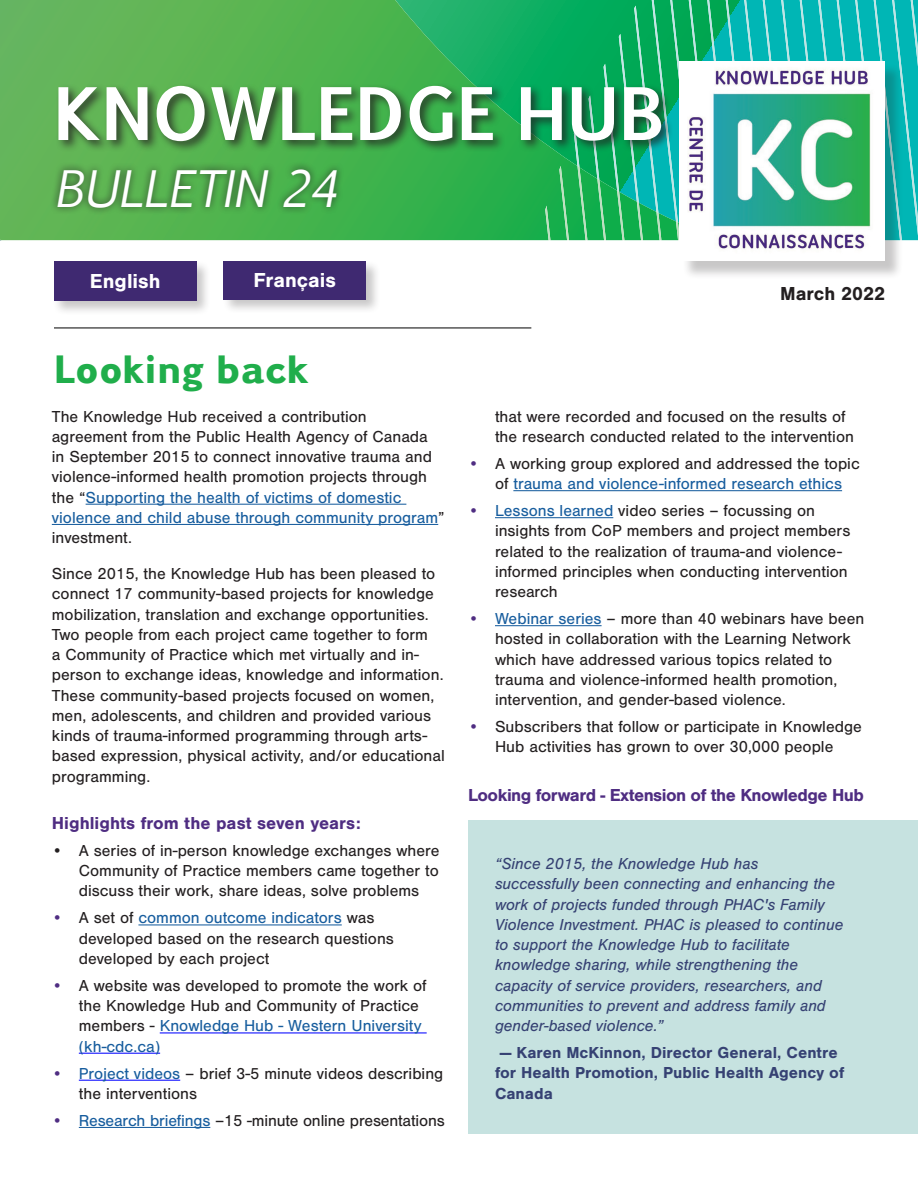
<style>
.page{position:relative;width:918px;height:1188px;background:#fff}
.page>*{position:absolute;margin:0;border:0;box-sizing:border-box;transform-origin:0 0}
.KH_Title{font:700 69px "Pigiarniq";color:#fff}
.Bulletin_number{font:italic 48px "Pigiarniq";color:#fff}
.t1{font:800 36px "Pigiarniq";color:#20ae4b}
.t2{font:700 21px "Nimbus San";color:#fff}
.t3{font:700 19.5px "Nimbus San";color:#231f20}
.t4{font:700 18px "Nimbus San";letter-spacing:-.025em;color:#4f2d82}
.t5{font:700 18px "Nimbus San";color:#4f2d82}
.t6{font:16.5px/20.2px "Nimbus San";color:#231f20}
.t7{font:italic 16.5px/20.2px "Nimbus San";color:#40296f}
.t8{font:700 16.5px/20.2px "Nimbus San";color:#40296f}
.s1{color:#175d9e}
.s2{font-weight:700;color:#4f2d82}
</style>
<div class="page">
<img style="left:0;top:0;width:536px;height:240px">
<svg style="left:536px;top:0;width:53px;height:240px;background:#14af5a"></svg>
<svg style="left:589px;top:0;width:329px;height:240px;background:#18b691"></svg>
<div style="left:682px;top:63px;width:222px;height:216px;background:#231f20;opacity:.25"></div>
<img style="left:680px;top:61px;width:205px;height:200px">
<div style="left:55px;top:83px;width:619px;height:71px;background:#231f20;opacity:.75"></div>
<div style="left:50px;top:161px;width:294px;height:54px;background:#231f20;opacity:.75"></div>
<hr style="left:54px;top:328px;width:477px;height:1px;background:#000">
<hr style="left:86px;top:504px;width:320px;height:1px;background:#175d9e">
<hr style="left:52px;top:524px;width:386px;height:1px;background:#175d9e">
<hr style="left:138px;top:924px;width:204px;height:1px;background:#175d9e">
<hr style="left:160px;top:1032px;width:267px;height:1px;background:#00f">
<hr style="left:79px;top:1053px;width:81px;height:1px;background:#00f">
<hr style="left:79px;top:1080px;width:101px;height:1px;background:#00f">
<hr style="left:79px;top:1127px;width:131px;height:1px;background:#175d9e">
<hr style="left:513px;top:490px;width:329px;height:1px;background:#175d9e">
<hr style="left:495px;top:517px;width:118px;height:1px;background:#175d9e">
<hr style="left:495px;top:625px;width:107px;height:1px;background:#175d9e">
<div style="left:52px;top:260px;width:160px;height:56px;background:#231f20;opacity:.25"></div>
<div style="left:54px;top:261px;width:143px;height:40px;background:#3f2971"></div>
<div style="left:222px;top:260px;width:159px;height:55px;background:#231f20;opacity:.25"></div>
<div style="left:224px;top:261px;width:142px;height:39px;background:#3f2971"></div>
<div style="left:468px;top:821px;width:450px;height:313px;background:#c6e2e0"></div>
<p class="KH_Title" style="left:54px;top:64px;width:612px">KNOWLEDGE HUB</p>
<p class="Bulletin_number" style="left:54px;top:156px;width:284px">BULLETIN 24</p>
<p class="t2" style="left:90px;top:269px;width:72px">English</p>
<p class="t2" style="left:254px;top:269px;width:84px">Français</p>
<p class="t3" style="left:780px;top:282px;width:106px">March 2022</p>
<p class="t1" style="left:54px;top:341px;width:256px">Looking back</p>
<p class="t6" style="left:52px;top:406px;width:394px">The Knowledge Hub received a contribution agreement from the Public Health Agency of Canada<br>in September 2015 to connect innovative trauma and violence-informed health promotion projects through the “<span class="s1">Supporting the health of victims of domestic violence and child abuse through community program</span>” investment.</p>
<p class="t6" style="left:52px;top:564px;width:395px">Since 2015, the Knowledge Hub has been pleased to connect 17 community-based projects for knowledge mobilization, translation and exchange opportunities.<br>Two people from each project came together to form<br>a Community of Practice which met virtually and in&shy;person to exchange ideas, knowledge and information.<br>These community-based projects focused on women, men, adolescents, and children and provided various kinds of trauma-informed programming through arts&shy;based expression, physical activity, and/or educational programming.</p>
<p class="t5" style="left:52px;top:813px;width:311px">Highlights from the past seven years:</p>
<p class="t6" style="left:79px;top:841px;width:362px;text-align:justify;text-indent:-27px">• A series of in-person knowledge exchanges where Community of Practice members came together to discuss their work, share ideas, solve problems</p>
<p class="t6" style="left:79px;top:908px;width:317px;text-indent:-27px"><span class="s2">•</span> A set of <span class="s1">common outcome indicators</span> was developed based on the research questions developed by each project</p>
<p class="t6" style="left:79px;top:976px;width:349px;text-indent:-27px"><span class="s2">•</span> A website was developed to promote the work of the Knowledge Hub and Community of Practice members - <span class="s1">Knowledge Hub - Western University (kh-cdc.ca)</span></p>
<p class="t6" style="left:79px;top:1063px;width:366px;text-indent:-27px"><span class="s2">•</span> <span class="s1">Project videos</span> – brief 3-5 minute videos describing the interventions</p>
<p class="t6" style="left:52px;top:1111px;width:394px"><span class="s2">•</span> <span class="s1">Research briefings</span> –15 -minute online presentations</p>
<p class="t6" style="left:495px;top:406px;width:360px">that were recorded and focused on the results of the research conducted related to the intervention</p>
<p class="t6" style="left:468px;top:454px;width:393px;text-align:center"><span class="s2">•</span> A working group explored and addressed the topic of <span class="s1">trauma and violence-informed research ethics</span></p>
<p class="t6" style="left:495px;top:501px;width:357px;text-indent:-27px"><span class="s2">•</span> <span class="s1">Lessons learned</span> video series – focussing on insights from CoP members and project members related to the realization of trauma-and violence&shy;informed principles when conducting intervention research</p>
<p class="t6" style="left:495px;top:609px;width:371px;text-indent:-27px"><span class="s2">•</span> <span class="s1">Webinar series</span> – more than 40 webinars have been hosted in collaboration with the Learning Network which have addressed various topics related to trauma and violence-informed health promotion, intervention, and gender-based violence.</p>
<p class="t6" style="left:468px;top:717px;width:395px;text-align:center"><span class="s2">•</span> Subscribers that follow or participate in Knowledge<br>Hub activities has grown to over 30,000 people</p>
<p class="t4" style="left:468px;top:785px;width:397px">Looking forward - Extension of the Knowledge Hub</p>
<p class="t7" style="left:495px;top:854px;width:350px">“Since 2015, the Knowledge Hub has successfully been connecting and enhancing the work of projects funded through PHAC's Family Violence Investment. PHAC is pleased to continue to support the Knowledge Hub to facilitate knowledge sharing, while strengthening the capacity of service providers, researchers, and communities to prevent and address family and gender-based violence.”</p>
<p class="t8" style="left:495px;top:1043px;width:351px">— Karen McKinnon, Director General, Centre for Health Promotion, Public Health Agency of<br>Canada</p>
</div>
